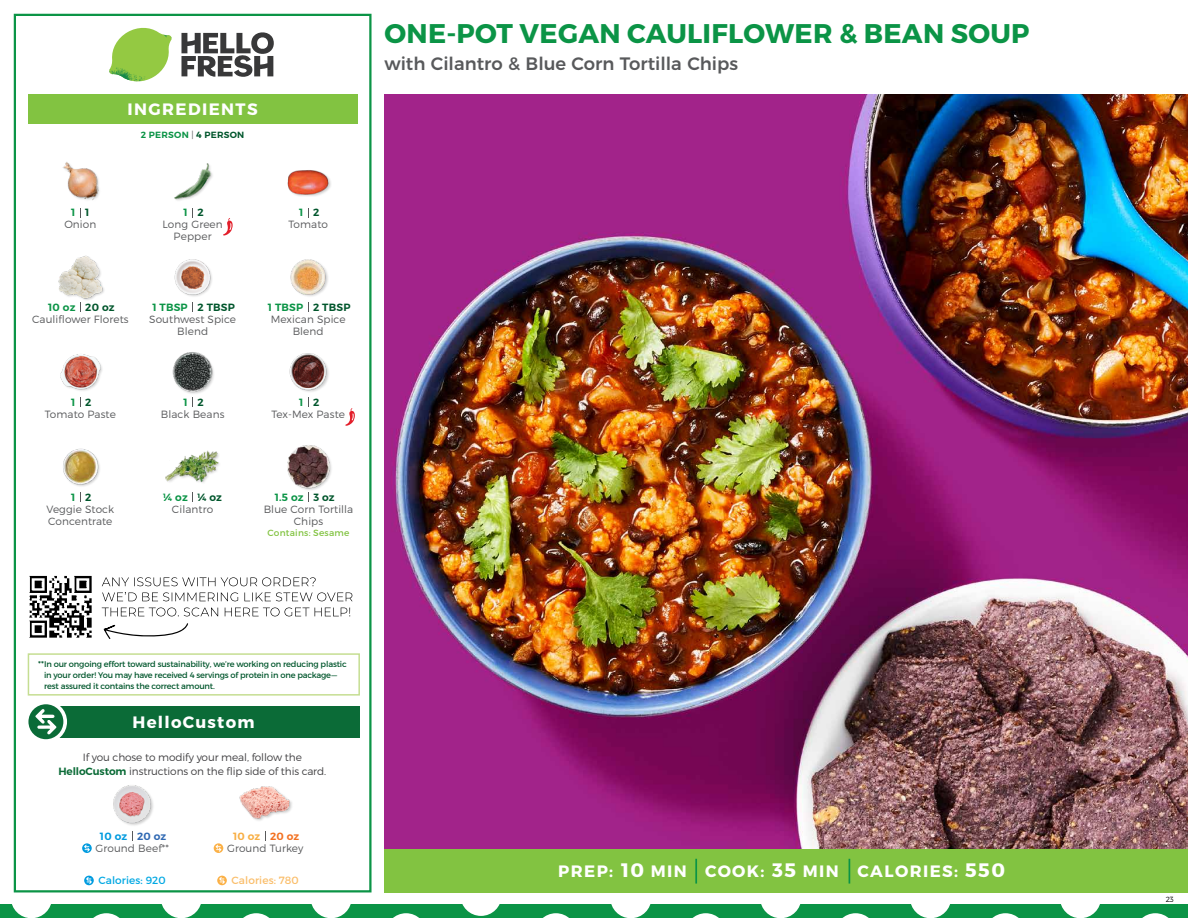
<style>
.page{position:relative;width:1188px;height:918px;background:#fff}
.page>*{position:absolute;margin:0;border:0;box-sizing:border-box;transform-origin:0 0}
.t1{font:700 27px "Montserrat";letter-spacing:.01em;color:#0b9446}
.t2{font:500 18px "Montserrat";color:#58595b}
.t3{font:700 16.5px "Montserrat";letter-spacing:.085em;color:#fff}
.t4{font:300 10.5px/12px "Montserrat";letter-spacing:.01em;color:#58595b;text-align:center}
.t5{font:300 10.5px/13.5px "Montserrat";letter-spacing:-.01em;color:#414042;text-align:center}
.t6{font:600 10.5px "Montserrat";letter-spacing:.02em;color:#0b9446}
.t7{font:600 10.5px "Montserrat";letter-spacing:.02em;color:#00562c}
.t8{font:10.5px "Montserrat";letter-spacing:.01em;color:#00a8e3}
.t9{font:10.5px "Montserrat";letter-spacing:.01em;color:#fabe6b}
.t10{font:600 10.5px "Montserrat";letter-spacing:.02em;color:#009bdf}
.t11{font:600 10.5px "Montserrat";letter-spacing:.02em;color:#f8af45}
.t12{font:600 9px "Montserrat";letter-spacing:.03em;color:#0b9446}
.t13{font:9px "Montserrat";letter-spacing:.025em;color:#82c341}
.t14{font:8.25px/11.2px "Montserrat";letter-spacing:-.02em;color:#00562c}
.t15{font:300 7.5px "Montserrat";color:#000}
.s1{font-weight:300;color:#58595b}
.s2{color:#00562c}
.s3{font-size:8.4px}
.s4{font-weight:600;color:#0b6b37}
.s5{color:#3069b3}
.s6{color:#f37121}
.s7{font-size:19.5px}
</style>
<div class="page">
<div style="left:0;top:904px;width:1188px;height:14px;background:#0b9446"></div>
<svg style="left:12px;top:904px;width:39px;height:14px"></svg>
<svg style="left:93px;top:913px;width:27px;height:5px"></svg>
<svg style="left:161px;top:904px;width:40px;height:14px"></svg>
<svg style="left:243px;top:913px;width:27px;height:5px"></svg>
<svg style="left:311px;top:904px;width:40px;height:14px"></svg>
<svg style="left:462px;top:904px;width:38px;height:12px"></svg>
<svg style="left:393px;top:913px;width:26px;height:5px"></svg>
<svg style="left:543px;top:913px;width:26px;height:5px"></svg>
<svg style="left:611px;top:904px;width:40px;height:14px"></svg>
<svg style="left:692px;top:913px;width:27px;height:5px"></svg>
<svg style="left:761px;top:904px;width:40px;height:14px"></svg>
<svg style="left:842px;top:913px;width:27px;height:5px"></svg>
<svg style="left:911px;top:904px;width:39px;height:14px"></svg>
<svg style="left:992px;top:913px;width:27px;height:5px"></svg>
<svg style="left:1061px;top:904px;width:39px;height:14px"></svg>
<svg style="left:1142px;top:913px;width:27px;height:5px"></svg>
<div style="left:384px;top:849px;width:804px;height:43px;background:#82c341"></div>
<svg style="left:181px;top:32px;width:93px;height:45px"></svg>
<svg style="left:114px;top:28px;width:55px;height:36px"></svg>
<img style="left:143px;top:28px;width:29px;height:24px">
<img style="left:112px;top:48px;width:54px;height:10px">
<img style="left:109px;top:52px;width:55px;height:30px">
<img style="left:142px;top:58px;width:24px;height:23px">
<div style="left:28px;top:94px;width:330px;height:30px;background:#82c341"></div>
<div style="left:14px;top:14px;width:358px;height:878px;border:2px solid #0b9446"></div>
<img style="left:384px;top:94px;width:804px;height:755px">
<img style="left:174px;top:259px;width:38px;height:38px">
<img style="left:290px;top:259px;width:38px;height:38px">
<img style="left:174px;top:163px;width:39px;height:38px">
<img style="left:287px;top:170px;width:44px;height:26px">
<div style="left:58px;top:255px;width:48px;height:46px;background:#000;opacity:.2"></div>
<img style="left:58px;top:255px;width:48px;height:43px">
<img style="left:63px;top:162px;width:37px;height:38px">
<div style="left:173px;top:352px;width:42px;height:43px;background:#000;opacity:.2"></div>
<img style="left:172px;top:352px;width:43px;height:41px">
<img style="left:289px;top:353px;width:40px;height:39px">
<img style="left:60px;top:354px;width:42px;height:37px">
<img style="left:165px;top:450px;width:54px;height:33px">
<div style="left:288px;top:445px;width:45px;height:46px;background:#000;opacity:.2"></div>
<img style="left:287px;top:445px;width:46px;height:43px">
<img style="left:63px;top:448px;width:37px;height:38px">
<svg style="left:223px;top:218px;width:10px;height:17px"></svg>
<div style="left:28px;top:653px;width:332px;height:43px;border:2px solid #c5de92"></div>
<div style="left:33px;top:706px;width:327px;height:31px;background:#0b6b37"></div>
<div style="left:25px;top:701px;width:42px;height:42px;background:#fff;border-radius:50%"></div>
<div style="left:28px;top:704px;width:35px;height:35px;background:#0a6b37;border-radius:50%"></div>
<svg style="left:35px;top:709px;width:22px;height:26px"></svg>
<img style="left:113px;top:785px;width:40px;height:41px">
<svg style="left:82px;top:843px;width:10px;height:10px"></svg>
<svg style="left:84px;top:845px;width:6px;height:7px"></svg>
<svg style="left:84px;top:876px;width:10px;height:9px"></svg>
<svg style="left:86px;top:877px;width:6px;height:7px"></svg>
<img style="left:239px;top:786px;width:53px;height:35px">
<hr style="left:695px;top:859px;width:2px;height:25px;background:#0b9446">
<svg style="left:849px;top:859px;width:1px;height:25px"></svg>
<img style="left:29px;top:575px;width:63px;height:63px">
<svg style="left:104px;top:623px;width:84px;height:16px"></svg>
<svg style="left:102px;top:608px;width:248px;height:8px"></svg>
<svg style="left:102px;top:592px;width:251px;height:9px"></svg>
<svg style="left:102px;top:577px;width:214px;height:9px"></svg>
<svg style="left:214px;top:843px;width:9px;height:10px"></svg>
<svg style="left:216px;top:845px;width:5px;height:7px"></svg>
<svg style="left:217px;top:876px;width:10px;height:9px"></svg>
<svg style="left:219px;top:877px;width:6px;height:7px"></svg>
<svg style="left:345px;top:408px;width:10px;height:18px"></svg>
<h3 class="t3" style="left:128px;top:99px;width:132px">INGREDIENTS</h3>
<p class="t12" style="left:141px;top:129px;width:105px">2 PERSON <span class="s1">|</span> <span class="s2">4 PERSON</span></p>
<p class="t6" style="left:71px;top:206px;width:6px">1</p>
<p class="t7" style="left:85px;top:206px;width:6px">1</p>
<p class="t7" style="left:198px;top:206px;width:8px">2</p>
<p class="t7" style="left:313px;top:206px;width:8px">2</p>
<p class="t6" style="left:184px;top:206px;width:6px">1</p>
<p class="t6" style="left:299px;top:206px;width:6px">1</p>
<p class="t4" style="left:64px;top:218px;width:34px">Onion</p>
<p class="t4" style="left:162px;top:218px;width:62px">Long Green<br>Pepper</p>
<p class="t4" style="left:288px;top:218px;width:41px">Tomato</p>
<p class="t6" style="left:48px;top:301px;width:29px">10 oz</p>
<p class="t7" style="left:85px;top:301px;width:31px">20 oz</p>
<p class="t6" style="left:152px;top:301px;width:37px">1 TBSP</p>
<p class="t6" style="left:268px;top:301px;width:37px">1 TBSP</p>
<p class="t7" style="left:198px;top:301px;width:39px">2 TBSP</p>
<p class="t7" style="left:313px;top:301px;width:39px">2 TBSP</p>
<p class="t4" style="left:32px;top:313px;width:98px">Cauliflower Florets</p>
<p class="t4" style="left:149px;top:313px;width:88px">Southwest Spice<br>Blend</p>
<p class="t4" style="left:271px;top:313px;width:76px">Mexican Spice<br>Blend</p>
<p class="t6" style="left:71px;top:396px;width:6px">1</p>
<p class="t7" style="left:85px;top:396px;width:8px">2</p>
<p class="t7" style="left:198px;top:396px;width:8px">2</p>
<p class="t7" style="left:313px;top:396px;width:8px">2</p>
<p class="t6" style="left:184px;top:396px;width:6px">1</p>
<p class="t6" style="left:299px;top:396px;width:6px">1</p>
<p class="t4" style="left:45px;top:408px;width:73px">Tomato Paste</p>
<p class="t4" style="left:161px;top:408px;width:65px">Black Beans</p>
<p class="t4" style="left:271px;top:408px;width:75px">Tex-Mex Paste</p>
<p class="t6" style="left:71px;top:491px;width:6px">1</p>
<p class="t7" style="left:85px;top:491px;width:8px">2</p>
<p class="t6" style="left:163px;top:491px;width:26px">¼ oz</p>
<p class="t6" style="left:275px;top:491px;width:30px">1.5 oz</p>
<p class="t7" style="left:198px;top:491px;width:26px">¼ oz</p>
<p class="t7" style="left:313px;top:491px;width:23px">3 oz</p>
<p class="t4" style="left:46px;top:503px;width:69px;text-align:left">Veggie Stock<br>Concentrate</p>
<p class="t4" style="left:172px;top:503px;width:43px">Cilantro</p>
<p class="t4" style="left:264px;top:503px;width:91px">Blue Corn Tortilla<br>Chips</p>
<p class="t13" style="left:267px;top:527px;width:84px">Contains: Sesame</p>
<h1 class="t1" style="left:385px;top:17px;width:647px">ONE-POT VEGAN CAULIFLOWER &amp; BEAN SOUP</h1>
<h2 class="t2" style="left:384px;top:49px;width:355px">with Cilantro &amp; Blue Corn Tortilla Chips</h2>
<p class="t14" style="left:44px;top:658px;width:304px;text-indent:-6px"><span class="s3">**</span>In our ongoing effort toward sustainability, we’re working on reducing plastic in your order! You may have received 4 servings of protein in one package— rest assured it contains the correct amount.</p>
<h3 class="t3" style="left:133px;top:712px;width:123px">HelloCustom</h3>
<p class="t5" style="left:58px;top:750px;width:269px">If you chose to modify your meal, follow the<br><span class="s4">HelloCustom</span> instructions on the flip side of this card.</p>
<p class="t10" style="left:100px;top:830px;width:68px">10 oz <span class="s5">20 oz</span></p>
<p class="t4" style="left:95px;top:842px;width:75px">Ground Beef**</p>
<p class="t8" style="left:98px;top:874px;width:69px">Calories: 920</p>
<p class="t11" style="left:233px;top:830px;width:68px">10 oz <span class="s6">20 oz</span></p>
<p class="t4" style="left:227px;top:842px;width:78px">Ground Turkey</p>
<p class="t9" style="left:232px;top:874px;width:69px">Calories: 780</p>
<h3 class="t3" style="left:558px;top:861px;width:448px">PREP: <span class="s7">10</span> MIN COOK: <span class="s7">35</span> MIN CALORIES: <span class="s7">550</span></h3>
<p class="t15" style="left:1166px;top:895px;width:10px">23</p>
</div>
